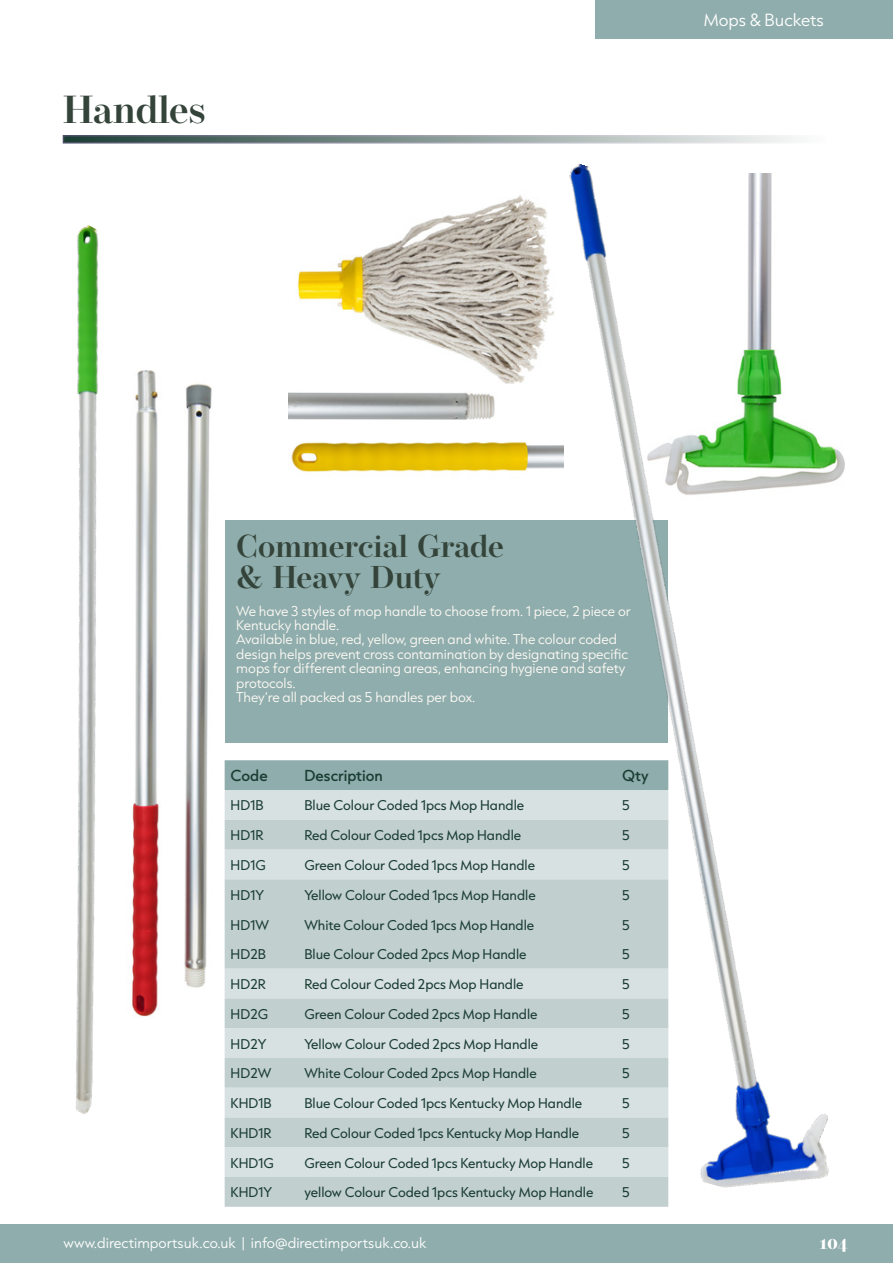
<style>
.page{position:relative;width:893px;height:1263px;background:#fff}
.page>*{position:absolute;margin:0;border:0;box-sizing:border-box;transform-origin:0 0}
.Toc_Sub{font:600 39px "Operetta 12";letter-spacing:-.005em;color:#34443a}
.Toc_Sub-2{font:600 31.5px "Operetta 12";color:#34443a}
.t1{font:700 19.5px "Operetta 12";color:#fff}
.t2{font:300 15px "Capitana";color:#fff}
.Table_Header{font:500 13.5px "Capitana";color:#1b3e34}
.t3{font:300 12.6px "Capitana";color:#fff}
.Table_List_1{font:12px "Capitana";color:#1b3e34}
.t4{font:300 12px/14.4px "Capitana";color:#fefaf5}
</style>
<div class="page">
<div style="left:595px;top:0;width:298px;height:39px;background:#8fadac"></div>
<div style="left:0;top:1224px;width:893px;height:39px;background:#8fadac"></div>
<svg style="left:63px;top:135px;width:733px;height:9px;background:#95a1a2"></svg>
<svg style="left:225px;top:1115px;width:88px;height:92px;background:#cad5d5"></svg>
<img style="left:313px;top:164px;width:532px;height:1043px">
<img style="left:76px;top:223px;width:377px;height:892px">
<p class="Toc_Sub" style="left:63px;top:87px;width:145px">Handles</p>
<p class="t2" style="left:704px;top:9px;width:122px">Mops &amp; Buckets</p>
<p class="Toc_Sub-2" style="left:236px;top:527px;width:269px">Commercial Grade</p>
<p class="Toc_Sub-2" style="left:236px;top:559px;width:206px">&amp; Heavy Duty</p>
<p class="t4" style="left:236px;top:603px;width:396px">We have 3 styles of mop handle to choose from. 1 piece, 2 piece or<br>Kentucky handle.</p>
<p class="t4" style="left:236px;top:632px;width:393px">Available in blue, red, yellow, green and white. The colour coded design helps prevent cross contamination by designating specific mops for different cleaning areas, enhancing hygiene and safety protocols.</p>
<p class="t4" style="left:236px;top:689px;width:240px">They’re all packed as 5 handles per box.</p>
<p class="Table_Header" style="left:231px;top:766px;width:38px">Code</p>
<p class="Table_Header" style="left:304px;top:766px;width:80px">Description</p>
<p class="Table_Header" style="left:622px;top:766px;width:28px">Qty</p>
<p class="Table_List_1" style="left:231px;top:797px;width:34px">HD1B</p>
<p class="Table_List_1" style="left:304px;top:797px;width:221px">Blue Colour Coded 1pcs Mop Handle</p>
<p class="Table_List_1" style="left:622px;top:797px;width:9px">5</p>
<p class="Table_List_1" style="left:231px;top:826px;width:34px">HD1R</p>
<p class="Table_List_1" style="left:304px;top:826px;width:218px">Red Colour Coded 1pcs Mop Handle</p>
<p class="Table_List_1" style="left:622px;top:826px;width:9px">5</p>
<p class="Table_List_1" style="left:231px;top:856px;width:37px">HD1G</p>
<p class="Table_List_1" style="left:304px;top:856px;width:232px">Green Colour Coded 1pcs Mop Handle</p>
<p class="Table_List_1" style="left:622px;top:856px;width:9px">5</p>
<p class="Table_List_1" style="left:231px;top:886px;width:35px">HD1Y</p>
<p class="Table_List_1" style="left:304px;top:886px;width:233px">Yellow Colour Coded 1pcs Mop Handle</p>
<p class="Table_List_1" style="left:622px;top:886px;width:9px">5</p>
<p class="Table_List_1" style="left:231px;top:916px;width:40px">HD1W</p>
<p class="Table_List_1" style="left:304px;top:916px;width:231px">White Colour Coded 1pcs Mop Handle</p>
<p class="Table_List_1" style="left:622px;top:916px;width:9px">5</p>
<p class="Table_List_1" style="left:231px;top:945px;width:37px">HD2B</p>
<p class="Table_List_1" style="left:304px;top:945px;width:224px">Blue Colour Coded 2pcs Mop Handle</p>
<p class="Table_List_1" style="left:622px;top:945px;width:9px">5</p>
<p class="Table_List_1" style="left:231px;top:975px;width:37px">HD2R</p>
<p class="Table_List_1" style="left:304px;top:975px;width:221px">Red Colour Coded 2pcs Mop Handle</p>
<p class="Table_List_1" style="left:622px;top:975px;width:9px">5</p>
<p class="Table_List_1" style="left:231px;top:1005px;width:39px">HD2G</p>
<p class="Table_List_1" style="left:304px;top:1005px;width:235px">Green Colour Coded 2pcs Mop Handle</p>
<p class="Table_List_1" style="left:622px;top:1005px;width:9px">5</p>
<p class="Table_List_1" style="left:231px;top:1035px;width:37px">HD2Y</p>
<p class="Table_List_1" style="left:304px;top:1035px;width:235px">Yellow Colour Coded 2pcs Mop Handle</p>
<p class="Table_List_1" style="left:622px;top:1035px;width:9px">5</p>
<p class="Table_List_1" style="left:231px;top:1064px;width:42px">HD2W</p>
<p class="Table_List_1" style="left:304px;top:1064px;width:234px">White Colour Coded 2pcs Mop Handle</p>
<p class="Table_List_1" style="left:622px;top:1064px;width:9px">5</p>
<p class="Table_List_1" style="left:231px;top:1094px;width:43px">KHD1B</p>
<p class="Table_List_1" style="left:304px;top:1094px;width:279px">Blue Colour Coded 1pcs Kentucky Mop Handle</p>
<p class="Table_List_1" style="left:622px;top:1094px;width:9px">5</p>
<p class="Table_List_1" style="left:231px;top:1124px;width:42px">KHD1R</p>
<p class="Table_List_1" style="left:304px;top:1124px;width:276px">Red Colour Coded 1pcs Kentucky Mop Handle</p>
<p class="Table_List_1" style="left:622px;top:1124px;width:9px">5</p>
<p class="Table_List_1" style="left:231px;top:1154px;width:45px">KHD1G</p>
<p class="Table_List_1" style="left:304px;top:1154px;width:290px">Green Colour Coded 1pcs Kentucky Mop Handle</p>
<p class="Table_List_1" style="left:622px;top:1154px;width:9px">5</p>
<p class="Table_List_1" style="left:231px;top:1183px;width:43px">KHD1Y</p>
<p class="Table_List_1" style="left:304px;top:1183px;width:291px">yellow Colour Coded 1pcs Kentucky Mop Handle</p>
<p class="Table_List_1" style="left:622px;top:1183px;width:9px">5</p>
<p class="t3" style="left:63px;top:1233px;width:365px">www.directimportsuk.co.uk | info@directimportsuk.co.uk</p>
<h3 class="t1" style="left:820px;top:1230px;width:30px">104</h3>
</div>
